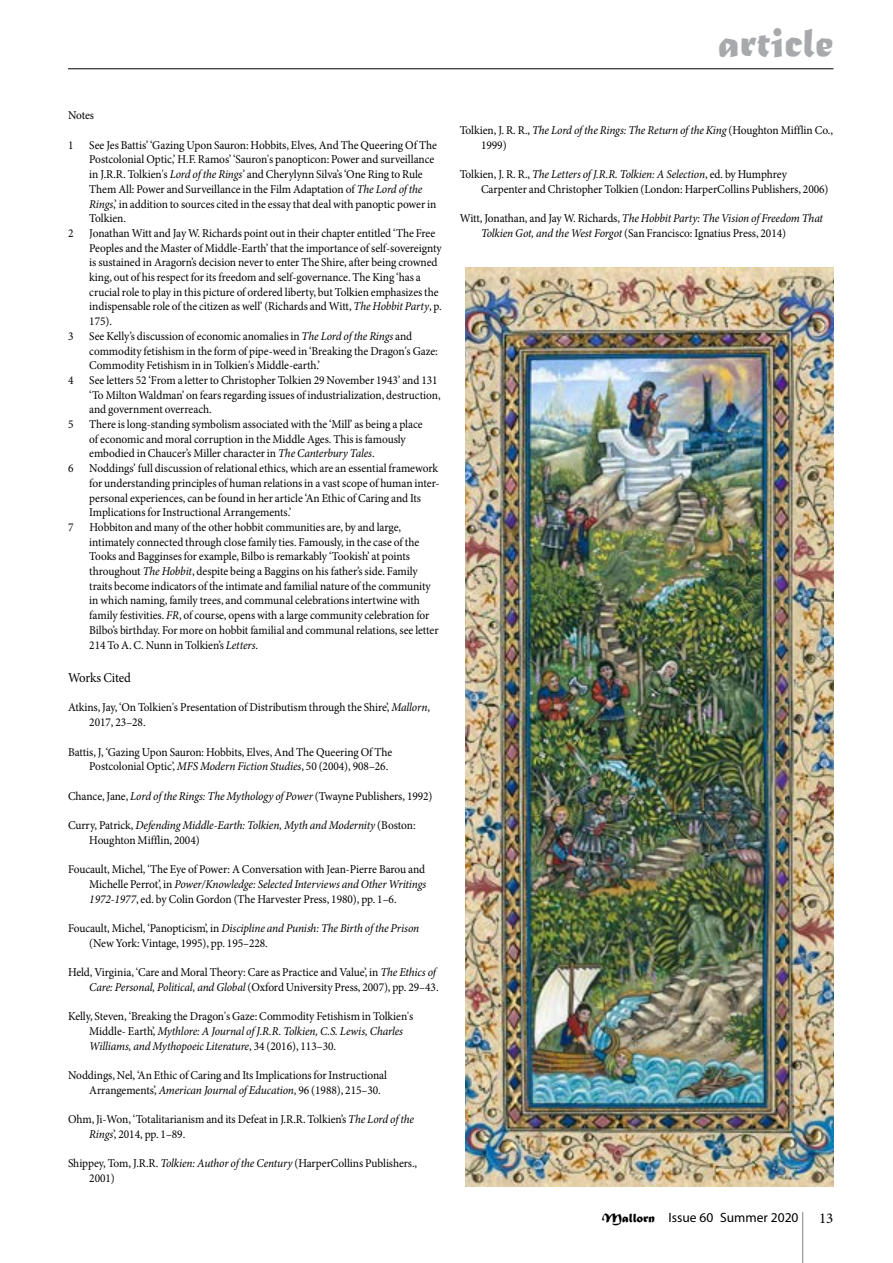
<style>
.page{position:relative;width:893px;height:1263px;background:#fff}
.page>*{position:absolute;margin:0;border:0;box-sizing:border-box;transform-origin:0 0}
.t1{font:43.65px "Matura MT Script Capitals";color:#a7a9ac}
.t2{font:15px "Minion Pro";color:#000}
.t3{font:13.5px "Myriad Pro";color:#000}
.t4{font:13.5px "Minion Pro";letter-spacing:-.01em;color:#000;scale:.95 1}
.t5{font:12px/14.7px "Minion Pro";letter-spacing:-.005em;color:#000;scale:.95 1}
.t6{font:italic 12px/14.7px "Minion Pro";letter-spacing:-.01em;color:#000;scale:.95 1}
.s1{font-style:italic}
.s2{font-style:normal}
.s3{font-family:"Matura MT Script Capitals"}
</style>
<div class="page">
<hr style="left:68px;top:68px;width:765px;height:1px;background:#000">
<hr style="left:802px;top:1212px;width:1px;height:51px;background:#808285">
<img style="left:466px;top:268px;width:367px;height:918px">
<h1 class="t1" style="left:718px;top:16px;width:117px">article</h1>
<p class="t5" style="left:68px;top:108px;width:29px">Notes</p>
<p class="t5" style="left:68px;top:138px;width:7px">1</p>
<p class="t5" style="left:89px;top:138px;width:367px">See Jes Battis’ ‘Gazing Upon Sauron: Hobbits, Elves, And The Queering Of The Postcolonial Optic,’ H.F. Ramos’ ‘Sauron's panopticon: Power and surveillance in J.R.R. Tolkien's <span class="s1">Lord of the Rings</span>’ and Cherylynn Silva’s ‘One Ring to Rule Them All: Power and Surveillance in the Film Adaptation of <span class="s1">The Lord of the Rings</span>,’ in addition to sources cited in the essay that deal with panoptic power in Tolkien.</p>
<p class="t5" style="left:68px;top:226px;width:7px">2</p>
<p class="t5" style="left:89px;top:226px;width:372px">Jonathan Witt and Jay W. Richards point out in their chapter entitled ‘The Free Peoples and the Master of Middle-Earth’ that the importance of self-sovereignty is sustained in Aragorn’s decision never to enter The Shire, after being crowned king, out of his respect for its freedom and self-governance. The King ‘has a crucial role to play in this picture of ordered liberty, but Tolkien emphasizes the indispensable role of the citizen as well’ (Richards and Witt, <span class="s1">The Hobbit Party</span>, p.<br>175).</p>
<p class="t5" style="left:68px;top:329px;width:7px">3</p>
<p class="t5" style="left:89px;top:329px;width:368px">See Kelly’s discussion of economic anomalies in <span class="s1">The Lord of the Rings</span> and commodity fetishism in the form of pipe-weed in ‘Breaking the Dragon's Gaze:<br>Commodity Fetishism in in Tolkien's Middle-earth.’</p>
<p class="t5" style="left:68px;top:373px;width:7px">4</p>
<p class="t5" style="left:89px;top:373px;width:371px">See letters 52 ‘From a letter to Christopher Tolkien 29 November 1943’ and 131 ‘To Milton Waldman’ on fears regarding issues of industrialization, destruction, and government overreach.</p>
<p class="t5" style="left:68px;top:417px;width:7px">5</p>
<p class="t5" style="left:89px;top:417px;width:352px">There is long-standing symbolism associated with the ‘Mill’ as being a place of economic and moral corruption in the Middle Ages. This is famously embodied in Chaucer’s Miller character in <span class="s1">The Canterbury Tales</span>.</p>
<p class="t5" style="left:68px;top:461px;width:7px">6</p>
<p class="t5" style="left:89px;top:461px;width:370px">Noddings’ full discussion of relational ethics, which are an essential framework for understanding principles of human relations in a vast scope of human inter&shy;personal experiences, can be found in her article ‘An Ethic of Caring and Its Implications for Instructional Arrangements.’</p>
<p class="t5" style="left:68px;top:520px;width:7px">7</p>
<p class="t5" style="left:89px;top:520px;width:369px">Hobbiton and many of the other hobbit communities are, by and large, intimately connected through close family ties. Famously, in the case of the Tooks and Bagginses for example, Bilbo is remarkably ‘Tookish’ at points throughout <span class="s1">The Hobbit</span>, despite being a Baggins on his father’s side. Family traits become indicators of the intimate and familial nature of the community in which naming, family trees, and communal celebrations intertwine with family festivities. <span class="s1">FR</span>, of course, opens with a large community celebration for Bilbo’s birthday. For more on hobbit familial and communal relations, see letter 214 To A. C. Nunn in Tolkien’s <span class="s1">Letters</span>.</p>
<p class="t4" style="left:68px;top:669px;width:68px">Works Cited</p>
<p class="t5" style="left:89px;top:700px;width:360px;text-indent:-21px">Atkins, Jay, ‘On Tolkien's Presentation of Distributism through the Shire’, <span class="s1">Mallorn</span>,<br>2017, 23–28.</p>
<p class="t5" style="left:89px;top:744px;width:320px;text-indent:-21px">Battis, J, ‘Gazing Upon Sauron: Hobbits, Elves, And The Queering Of The<br>Postcolonial Optic’, <span class="s1">MFS Modern Fiction Studies</span>, 50 (2004), 908–26.</p>
<p class="t5" style="left:68px;top:788px;width:385px">Chance, Jane, <span class="s1">Lord of the Rings: The Mythology of Power</span> (Twayne Publishers, 1992)</p>
<p class="t6" style="left:89px;top:818px;width:345px;text-indent:-21px"><span class="s2">Curry, Patrick,</span> Defending Middle-Earth: Tolkien, Myth and Modernity <span class="s2">(Boston:<br>Houghton Mifflin, 2004)</span></p>
<p class="t5" style="left:89px;top:862px;width:356px;text-align:justify;text-indent:-21px">Foucault, Michel, ‘The Eye of Power: A Conversation with Jean-Pierre Barou and Michelle Perrot’, in <span class="s1">Power/Knowledge: Selected Interviews and Other Writings 1972-1977</span>, ed. by Colin Gordon (The Harvester Press, 1980), pp. 1–6.</p>
<p class="t5" style="left:89px;top:921px;width:349px;text-indent:-21px">Foucault, Michel, ‘Panopticism’, in <span class="s1">Discipline and Punish: The Birth of the Prison </span>(New York: Vintage, 1995), pp. 195–228.</p>
<p class="t5" style="left:68px;top:965px;width:392px;text-align:right">Held, Virginia, ‘Care and Moral Theory: Care as Practice and Value’, in <span class="s1">The Ethics of<br>Care: Personal, Political, and Global</span> (Oxford University Press, 2007), pp. 29–43.</p>
<p class="t5" style="left:89px;top:1009px;width:342px;text-indent:-21px">Kelly, Steven, ‘Breaking the Dragon's Gaze: Commodity Fetishism in Tolkien's<br>Middle- Earth’, <span class="s1">Mythlore: A Journal of J.R.R. Tolkien, C.S. Lewis, Charles<br>Williams, and Mythopoeic Literature</span>, 34 (2016), 113–30.</p>
<p class="t5" style="left:89px;top:1068px;width:315px;text-indent:-21px">Noddings, Nel, ‘An Ethic of Caring and Its Implications for Instructional<br>Arrangements’, <span class="s1">American Journal of Education</span>, 96 (1988), 215–30.</p>
<p class="t5" style="left:89px;top:1112px;width:343px;text-indent:-21px">Ohm, Ji-Won, ‘Totalitarianism and its Defeat in J.R.R. Tolkien’s <span class="s1">The Lord of the<br>Rings</span>’, 2014, pp. 1–89.</p>
<p class="t5" style="left:89px;top:1156px;width:347px;text-indent:-21px">Shippey, Tom, J.R.R. <span class="s1">Tolkien: Author of the Century</span> (HarperCollins Publishers.,<br>2001)</p>
<p class="t5" style="left:481px;top:123px;width:372px;text-indent:-21px">Tolkien, J. R. R., <span class="s1">The Lord of the Rings: The Return of the King</span> (Houghton Mifflin Co.,<br>1999)</p>
<p class="t5" style="left:481px;top:167px;width:367px;text-indent:-21px">Tolkien, J. R. R., <span class="s1">The Letters of J.R.R. Tolkien: A Selection</span>, ed. by Humphrey<br>Carpenter and Christopher Tolkien (London: HarperCollins Publishers, 2006)</p>
<p class="t5" style="left:481px;top:211px;width:362px;text-indent:-21px">Witt, Jonathan, and Jay W. Richards, <span class="s1">The Hobbit Party: The Vision of Freedom That<br>Tolkien Got, and the West Forgot</span> (San Francisco: Ignatius Press, 2014)</p>
<p class="t3" style="left:602px;top:1209px;width:198px"><span class="s3">Mallorn</span> Issue 60 Summer 2020</p>
<p class="t2" style="left:819px;top:1208px;width:16px">13</p>
</div>
